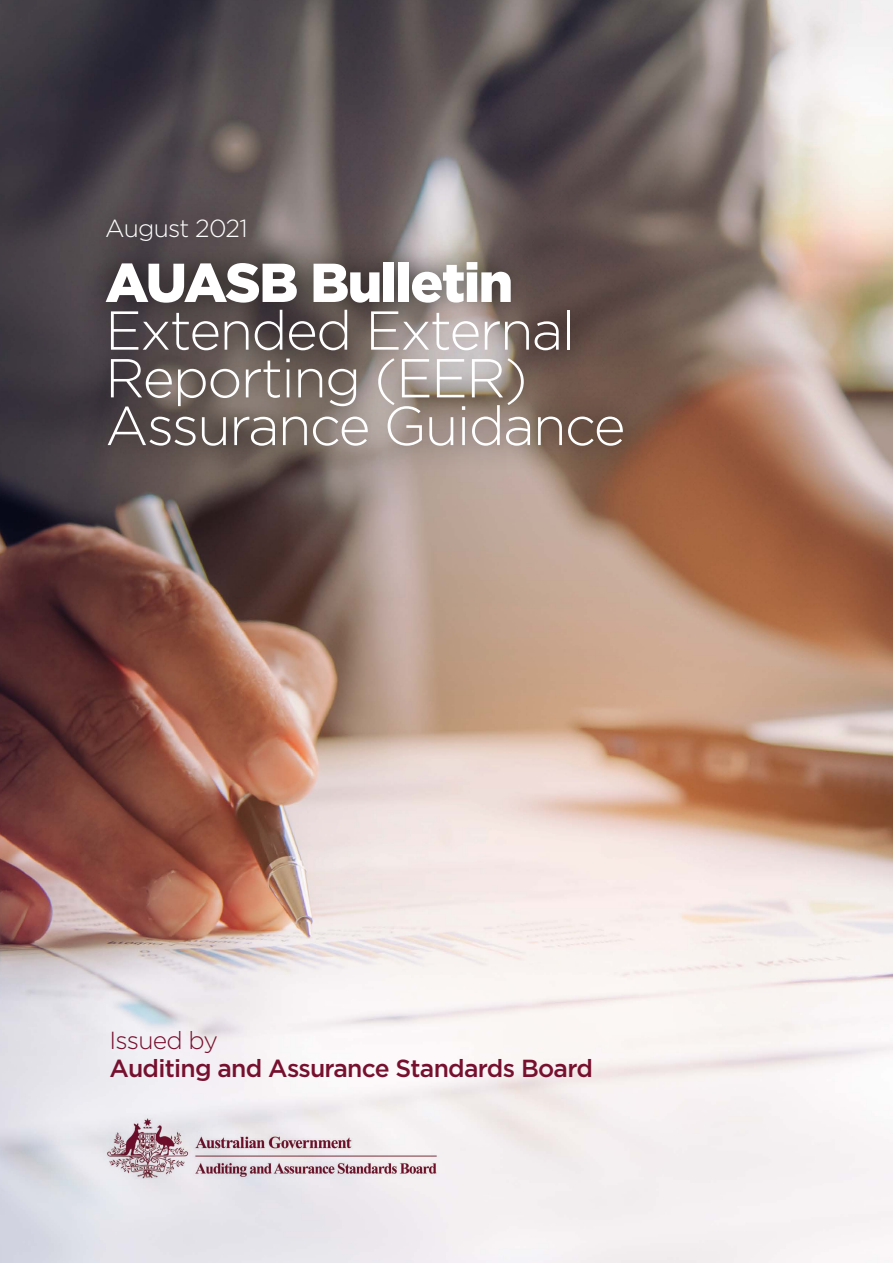
<style>
.page{position:relative;width:893px;height:1263px;background:#fff}
.page>*{position:absolute;margin:0;border:0;box-sizing:border-box;transform-origin:0 0}
.t1{font:300 54.75px/47.7px "Gotham";letter-spacing:-.03em;color:#fff}
.t2{font:500 24.75px "Gotham";letter-spacing:-.03em;color:#77102f}
.t3{font:300 24.75px "Gotham";letter-spacing:-.03em;color:#fff}
.t4{font:300 24.75px "Gotham";letter-spacing:-.03em;color:#77102f}
.s1{font-weight:900}
</style>
<div class="page">
<img style="left:0;top:0;width:893px;height:1263px">
<div style="left:80px;top:192px;width:569px;height:281px;background:#000;opacity:.68"></div>
<img style="left:99px;top:1110px;width:346px;height:76px">
<p class="t3" style="left:105px;top:212px;width:144px">August 2021</p>
<p class="t1" style="left:105px;top:257px;width:522px"><span class="s1">AUASB Bulletin<br></span>Extended External<br>Reporting (EER)<br>Assurance Guidance</p>
<p class="t4" style="left:109px;top:1024px;width:110px">Issued by</p>
<h2 class="t2" style="left:109px;top:1052px;width:485px">Auditing and Assurance Standards Board</h2>
</div>
